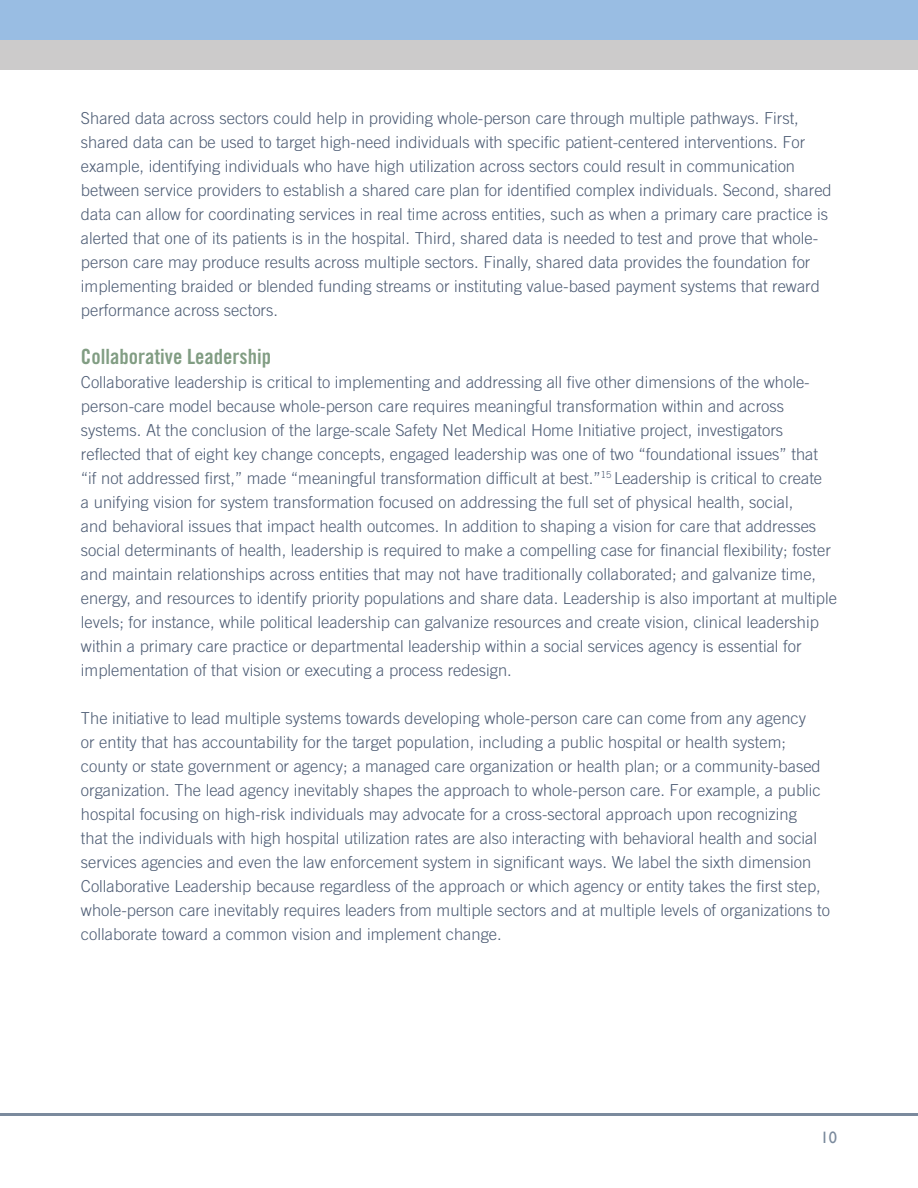
<style>
.page{position:relative;width:918px;height:1188px;background:#fff}
.page>*{position:absolute;margin:0;border:0;box-sizing:border-box;transform-origin:0 0}
.t1{font:21px "Trade Gothic LT Std Bd Cn 20";color:#819d83}
.t2{font:300 16.5px/24px "Trade Gothic LT Std";color:#4e5d75}
.t3{font:16.5px "Gill Sans";color:#7b8a9d}
</style>
<div class="page">
<hr style="left:0;top:1113px;width:918px;height:3px;background:#7b8a9d">
<div style="left:0;top:0;width:918px;height:69px;background:#cccbcb"></div>
<div style="left:0;top:0;width:918px;height:40px;background:#99bde3"></div>
<p class="t2" style="left:81px;top:105px;width:752px">Shared data across sectors could help in providing whole-person care through multiple pathways. First, shared data can be used to target high-need individuals with specific patient-centered interventions. For example, identifying individuals who have high utilization across sectors could result in communication between service providers to establish a shared care plan for identified complex individuals. Second, shared data can allow for coordinating services in real time across entities, such as when a primary care practice is alerted that one of its patients is in the hospital. Third, shared data is needed to test and prove that whole&shy;person care may produce results across multiple sectors. Finally, shared data provides the foundation for implementing braided or blended funding streams or instituting value-based payment systems that reward performance across sectors.</p>
<p class="t1" style="left:81px;top:343px;width:192px">Collaborative Leadership</p>
<p class="t2" style="left:81px;top:369px;width:758px">Collaborative leadership is critical to implementing and addressing all five other dimensions of the whole&shy;person-care model because whole-person care requires meaningful transformation within and across systems. At the conclusion of the large-scale Safety Net Medical Home Initiative project, investigators reflected that of eight key change concepts, engaged leadership was one of two “foundational issues” that “if not addressed first,” made “meaningful transformation difficult at best.”<sup>15</sup> Leadership is critical to create<br>a unifying vision for system transformation focused on addressing the full set of physical health, social,<br>and behavioral issues that impact health outcomes. In addition to shaping a vision for care that addresses social determinants of health, leadership is required to make a compelling case for financial flexibility; foster and maintain relationships across entities that may not have traditionally collaborated; and galvanize time, energy, and resources to identify priority populations and share data. Leadership is also important at multiple levels; for instance, while political leadership can galvanize resources and create vision, clinical leadership within a primary care practice or departmental leadership within a social services agency is essential for implementation of that vision or executing a process redesign.</p>
<p class="t2" style="left:81px;top:705px;width:750px">The initiative to lead multiple systems towards developing whole-person care can come from any agency<br>or entity that has accountability for the target population, including a public hospital or health system; county or state government or agency; a managed care organization or health plan; or a community-based organization. The lead agency inevitably shapes the approach to whole-person care. For example, a public hospital focusing on high-risk individuals may advocate for a cross-sectoral approach upon recognizing<br>that the individuals with high hospital utilization rates are also interacting with behavioral health and social services agencies and even the law enforcement system in significant ways. We label the sixth dimension Collaborative Leadership because regardless of the approach or which agency or entity takes the first step, whole-person care inevitably requires leaders from multiple sectors and at multiple levels of organizations to collaborate toward a common vision and implement change.</p>
<p class="t3" style="left:820px;top:1128px;width:18px">10</p>
</div>
